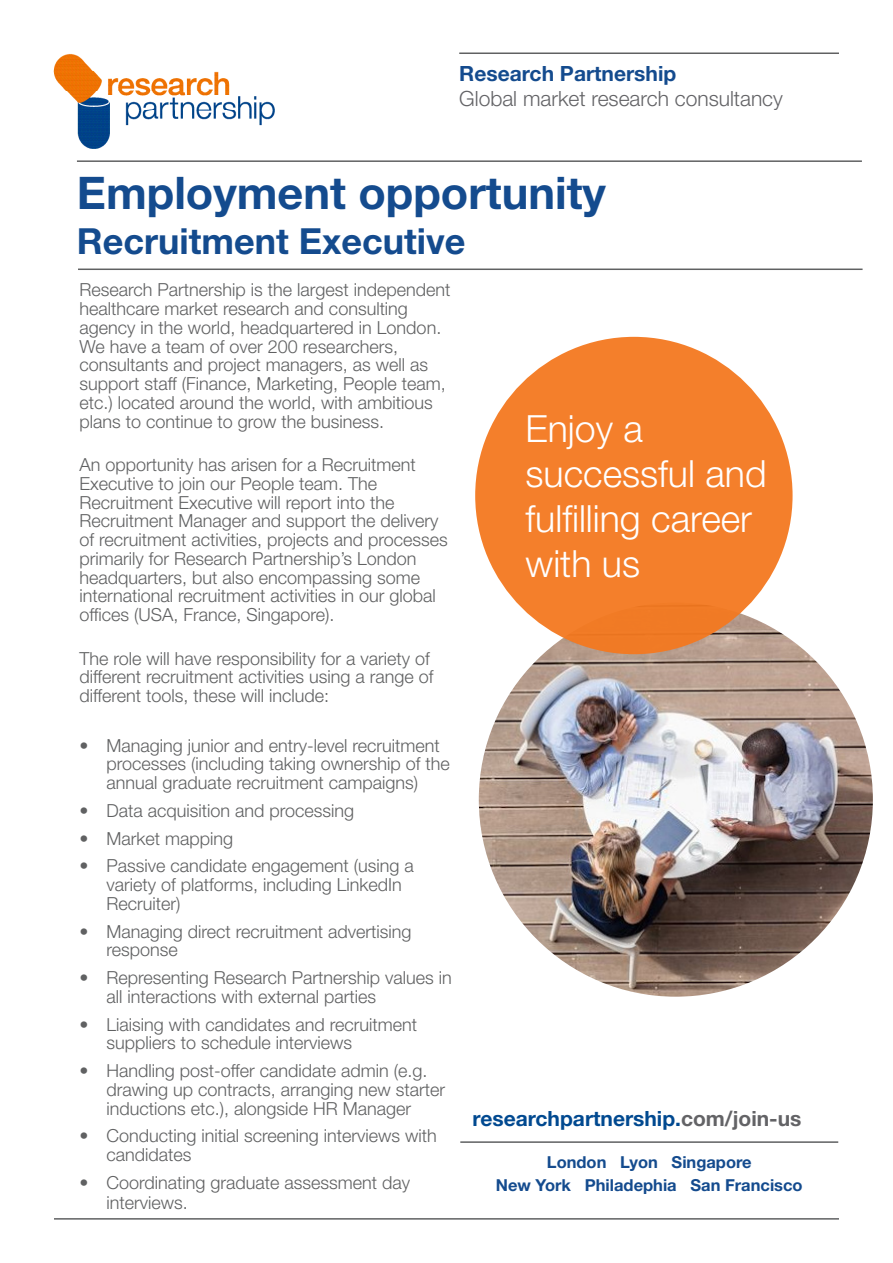
<style>
.page{position:relative;width:893px;height:1263px;background:#fff}
.page>*{position:absolute;margin:0;border:0;box-sizing:border-box;transform-origin:0 0}
.t1{font:700 45px "Helvetica Neue LT Pro";color:#144b8e}
.t2{font:300 37.5px "Helvetica Neue LT Pro";color:#fff}
.t3{font:700 36px "Helvetica Neue LT Pro";color:#144b8e}
.t4{font:300 21px/25.2px "Helvetica Neue LT Pro";color:#636366}
.t5{font:700 21px "Helvetica Neue LT Pro";color:#014990}
.t6{font:300 18px/18.8px "Helvetica Neue LT Pro";color:#606162}
.t7{font:700 16.5px "Helvetica Neue LT Pro";color:#144b8e}
.s1{font-weight:700;color:#144b8e}
.s2{color:#636366}
</style>
<div class="page">
<hr style="left:78px;top:269px;width:784px;height:1px;background:#606162">
<hr style="left:77px;top:160px;width:785px;height:2px;background:#606162">
<img style="left:53px;top:54px;width:222px;height:95px">
<hr style="left:459px;top:53px;width:380px;height:1px;background:#606162">
<hr style="left:54px;top:1218px;width:785px;height:1px;background:#606162">
<hr style="left:460px;top:1141px;width:378px;height:2px;background:#606162">
<img style="left:479px;top:603px;width:394px;height:394px;border-radius:197px">
<div style="left:475px;top:337px;width:318px;height:317px;background:#f47f2b;border-radius:50%"></div>
<p class="t4" style="left:459px;top:60px;width:325px"><span class="s1">Research Partnership<br></span>Global market research consultancy</p>
<p class="t1" style="left:77px;top:165px;width:531px">Employment opportunity</p>
<p class="t3" style="left:77px;top:218px;width:390px">Recruitment Executive</p>
<p class="t6" style="left:80px;top:280px;width:373px">Research Partnership is the largest independent healthcare market research and consulting agency in the world, headquartered in London.<br>We have a team of over 200 researchers, consultants and project managers, as well as support staff (Finance, Marketing, People team, etc.) located around the world, with ambitious plans to continue to grow the business.</p>
<p class="t6" style="left:80px;top:455px;width:370px">An opportunity has arisen for a Recruitment Executive to join our People team. The Recruitment Executive will report into the Recruitment Manager and support the delivery of recruitment activities, projects and processes primarily for Research Partnership’s London headquarters, but also encompassing some international recruitment activities in our global offices (USA, France, Singapore).</p>
<p class="t6" style="left:80px;top:648px;width:356px">The role will have responsibility for a variety of different recruitment activities using a range of different tools, these will include:</p>
<p class="t6" style="left:106px;top:735px;width:345px;text-indent:-27px">• Managing junior and entry-level recruitment processes (including taking ownership of the annual graduate recruitment campaigns)</p>
<p class="t6" style="left:80px;top:801px;width:276px">• Data acquisition and processing</p>
<p class="t6" style="left:80px;top:828px;width:155px">• Market mapping</p>
<p class="t6" style="left:106px;top:856px;width:309px;text-indent:-27px">• Passive candidate engagement (using a variety of platforms, including LinkedIn<br>Recruiter)</p>
<p class="t6" style="left:106px;top:921px;width:307px;text-indent:-27px">• Managing direct recruitment advertising response</p>
<p class="t6" style="left:106px;top:968px;width:347px;text-indent:-27px">• Representing Research Partnership values in all interactions with external parties</p>
<p class="t6" style="left:106px;top:1014px;width:312px;text-indent:-27px">• Liaising with candidates and recruitment suppliers to schedule interviews</p>
<p class="t6" style="left:106px;top:1061px;width:340px;text-indent:-27px">• Handling post-offer candidate admin (e.g. drawing up contracts, arranging new starter inductions etc.), alongside HR Manager</p>
<p class="t6" style="left:106px;top:1126px;width:332px;text-indent:-27px">• Conducting initial screening interviews with candidates</p>
<p class="t6" style="left:106px;top:1172px;width:305px;line-height:19.8px;text-indent:-27px">• Coordinating graduate assessment day interviews.</p>
<p class="t2" style="left:526px;top:405px;width:119px">Enjoy a</p>
<p class="t2" style="left:526px;top:450px;width:242px">successful and</p>
<p class="t2" style="left:526px;top:495px;width:228px">fulfilling career</p>
<p class="t2" style="left:526px;top:540px;width:116px">with us</p>
<p class="t5" style="left:473px;top:1105px;width:330px">researchpartnership.<span class="s2">com/join-us</span></p>
<p class="t7" style="left:547px;top:1152px;width:206px">London Lyon Singapore</p>
<p class="t7" style="left:496px;top:1175px;width:308px">New York Philadephia San Francisco</p>
</div>
